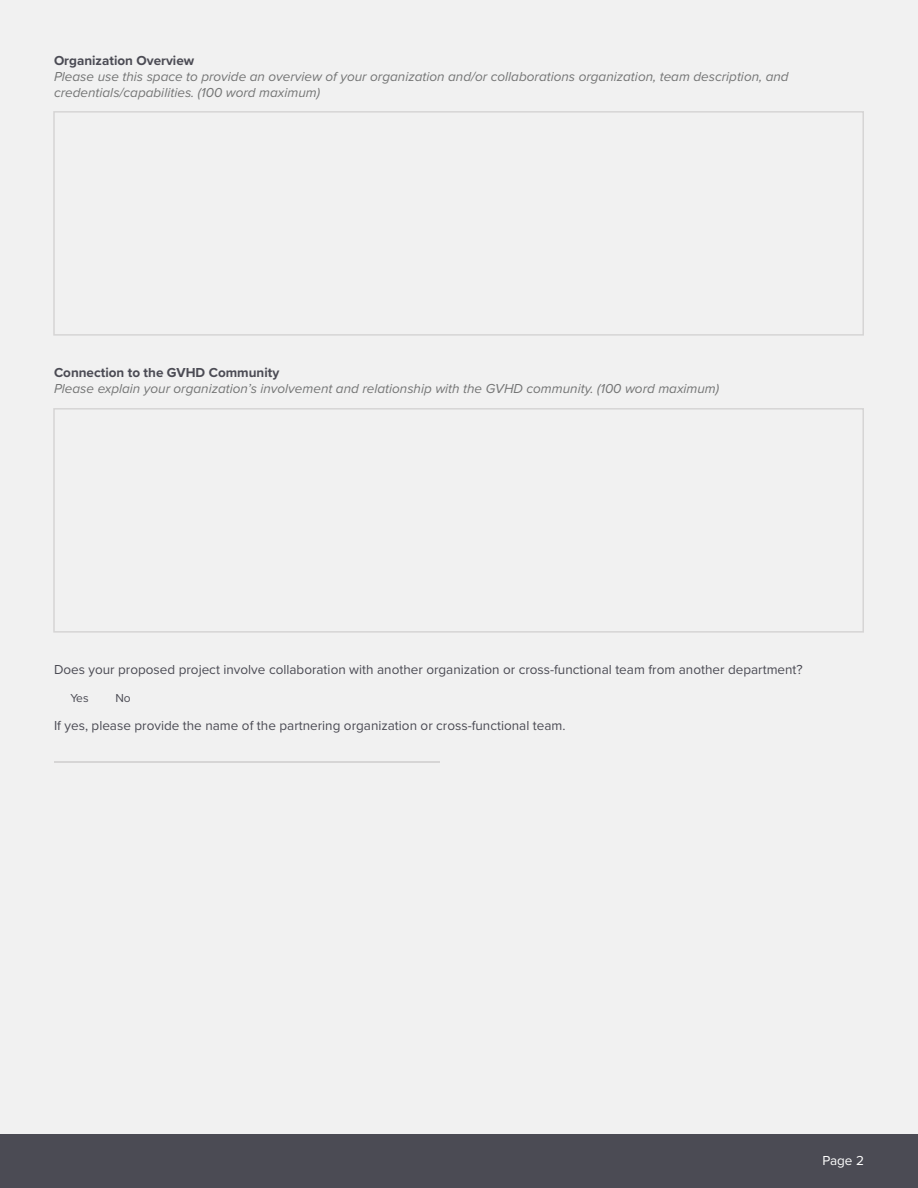
<style>
.page{position:relative;width:918px;height:1188px;background:#f1f1f1}
.page>*{position:absolute;margin:0;border:0;box-sizing:border-box;transform-origin:0 0}
.t1{font:italic 13.5px "Proxima Nova";color:#747575}
.t2{font:13.5px "Proxima Nova";color:#4b4b54}
.t3{font:700 13.5px "Proxima Nova";color:#4b4b54}
.t4{font:13.5px "Proxima Nova";color:#fff}
.t5{font:12px "Proxima Nova";color:#4b4b54}
</style>
<div class="page">
<hr style="left:54px;top:761px;width:386px;height:2px;background:#d6d5d5">
<div style="left:53px;top:111px;width:811px;height:225px;border:2px solid #d6d5d5"></div>
<div style="left:0;top:1134px;width:918px;height:54px;background:#4b4b54"></div>
<div style="left:53px;top:408px;width:811px;height:225px;background:#f1f1f1;border:2px solid #d6d5d5"></div>
<p class="t3" style="left:54px;top:50px;width:142px">Organization Overview</p>
<p class="t1" style="left:54px;top:66px;width:736px">Please use this space to provide an overview of your organization and/or collaborations organization, team description, and</p>
<p class="t1" style="left:54px;top:82px;width:268px">credentials/capabilities. (100 word maximum)</p>
<p class="t3" style="left:54px;top:362px;width:227px">Connection to the GVHD Community</p>
<p class="t1" style="left:54px;top:378px;width:667px">Please explain your organization’s involvement and relationship with the GVHD community. (100 word maximum)</p>
<p class="t2" style="left:54px;top:660px;width:750px">Does your proposed project involve collaboration with another organization or cross-functional team from another department?</p>
<p class="t5" style="left:70px;top:689px;width:20px">Yes</p>
<p class="t5" style="left:115px;top:689px;width:17px">No</p>
<p class="t2" style="left:54px;top:716px;width:513px">If yes, please provide the name of the partnering organization or cross-functional team.</p>
<p class="t4" style="left:822px;top:1150px;width:43px">Page 2</p>
</div>
